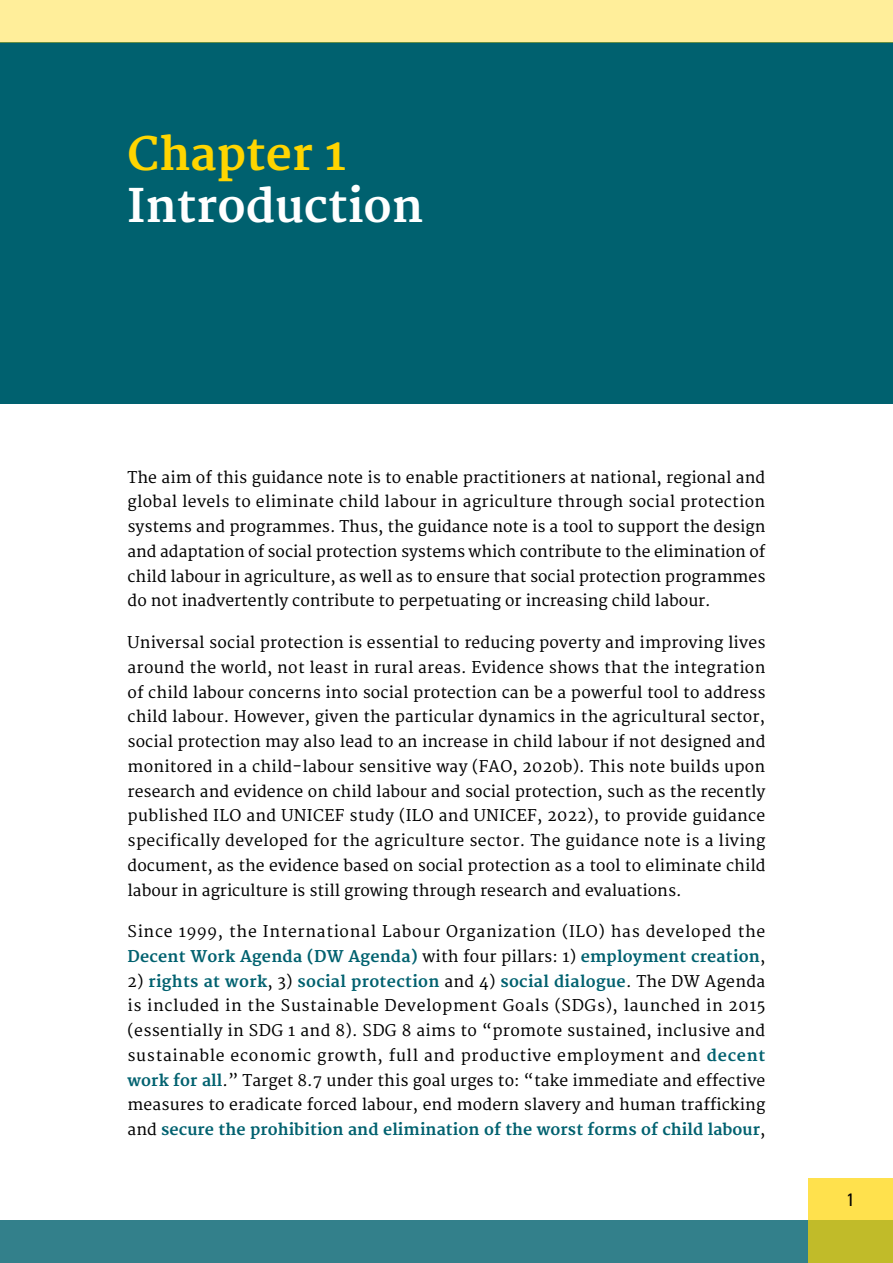
<style>
.page{position:relative;width:893px;height:1263px;background:#fff}
.page>*{position:absolute;margin:0;border:0;box-sizing:border-box;transform-origin:0 0}
.t1{font:700 45px "Merriweather";color:#fff}
.t2{font:700 45px "Merriweather";color:#ffd500}
.t3{font:condensed 18px "Univers LT Std";color:#000}
.t4{font:15.75px/24.8px "Merriweather";letter-spacing:.01em;color:#000;text-align:justify}
.t5{font:15.75px/24.8px "Merriweather";letter-spacing:.045em;color:#000}
.s1{font-weight:700;color:#00616f}
</style>
<div class="page">
<div style="left:0;top:1220px;width:893px;height:43px;background:#33808b"></div>
<svg style="left:808px;top:1178px;width:85px;height:85px;background:#dfcd3a"></svg>
<div style="left:0;top:43px;width:893px;height:361px;background:#00616f"></div>
<div style="left:0;top:0;width:893px;height:43px;background:#ffee9a"></div>
<hr style="left:0;top:0;width:1px;height:43px;background:#ffd500">
<hr style="left:0;top:1220px;width:1px;height:43px;background:#00616f">
<h1 class="t2" style="left:128px;top:128px;width:220px">Chapter 1</h1>
<h1 class="t1" style="left:128px;top:180px;width:297px">Introduction</h1>
<p class="t4" style="left:128px;top:465px;width:639px">The aim of this guidance note is to enable practitioners at national, regional and global levels to eliminate child labour in agriculture through social protection systems and programmes. Thus, the guidance note is a tool to support the design and adaptation of social protection systems which contribute to the elimination of child labour in agriculture, as well as to ensure that social protection programmes do not inadvertently contribute to perpetuating or increasing child labour.</p>
<p class="t4" style="left:128px;top:631px;width:639px">Universal social protection is essential to reducing poverty and improving lives around the world, not least in rural areas. Evidence shows that the integration of child labour concerns into social protection can be a powerful tool to address child labour. However, given the particular dynamics in the agricultural sector, social protection may also lead to an increase in child labour if not designed and monitored in a child-labour sensitive way (FAO, 2020b). This note builds upon research and evidence on child labour and social protection, such as the recently published ILO and UNICEF study (ILO and UNICEF, 2022), to provide guidance specifically developed for the agriculture sector. The guidance note is a living document, as the evidence based on social protection as a tool to eliminate child labour in agriculture is still growing through research and evaluations.</p>
<p class="t5" style="left:128px;top:920px;width:639px">Since 1999, the International Labour Organization (ILO) has developed the<br><span class="s1">Decent Work Agenda (DW Agenda)</span> with four pillars: 1) <span class="s1">employment creation</span>,</p>
<p class="t4" style="left:128px;top:969px;width:639px">2) <span class="s1">rights at work</span>, 3) <span class="s1">social protection</span> and 4) <span class="s1">social dialogue</span>. The DW Agenda is included in the Sustainable Development Goals (SDGs), launched in 2015 (essentially in SDG 1 and 8). SDG 8 aims to “promote sustained, inclusive and sustainable economic growth, full and productive employment and <span class="s1">decent work for all</span>.” Target 8.7 under this goal urges to: “take immediate and effective measures to eradicate forced labour, end modern slavery and human trafficking and <span class="s1">secure the prohibition and elimination of the worst forms of child labour</span>,</p>
<p class="t3" style="left:846px;top:1188px;width:9px">1</p>
</div>
